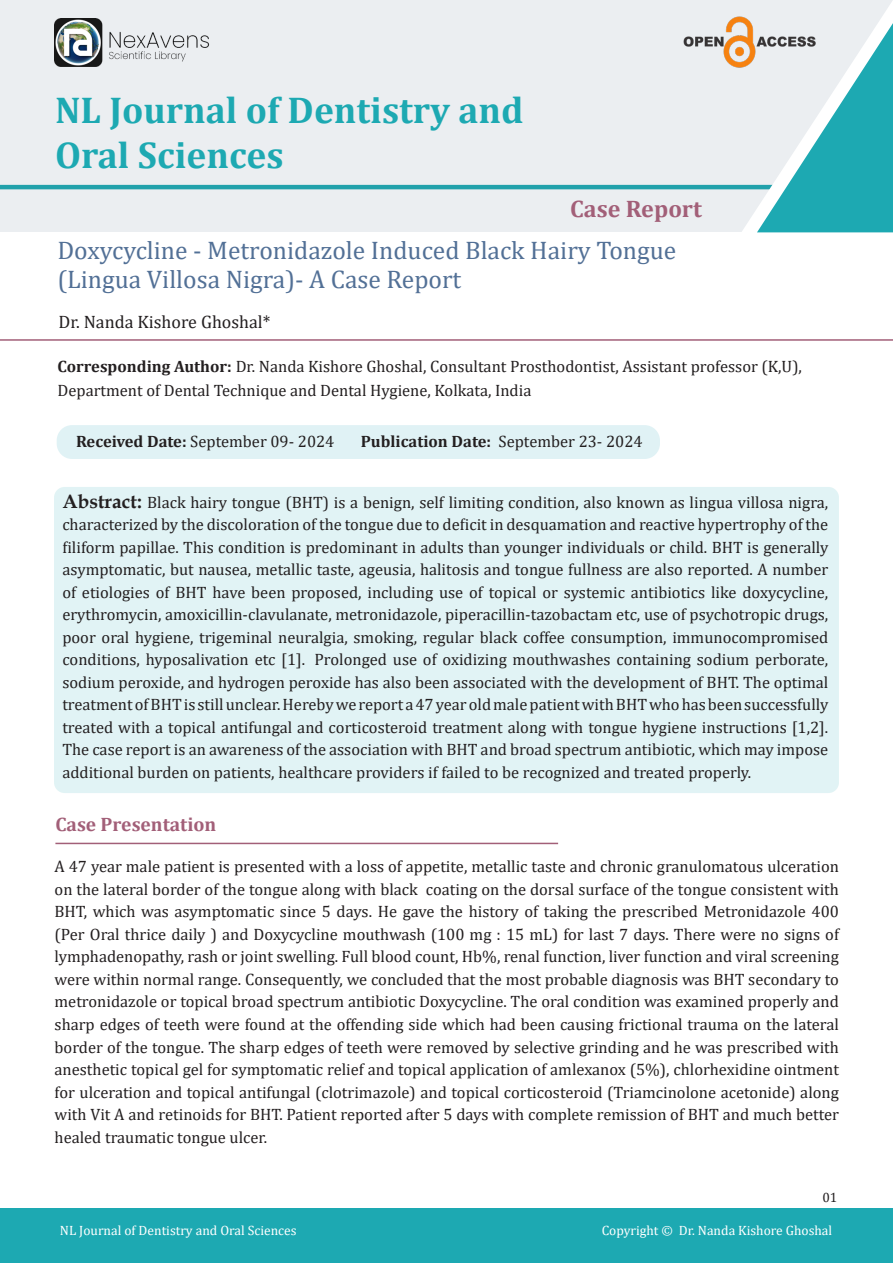
<style>
.page{position:relative;width:893px;height:1263px;background:#fff}
.page>*{position:absolute;margin:0;border:0;box-sizing:border-box;transform-origin:0 0}
.t1{font:700 37.5px "Cambria";color:#1da9b2}
.t2{font:25.5px "Cambria";color:#527096}
.t3{font:700 24px "Cambria";color:#a25f78}
.t4{font:700 19.5px "Cambria";color:#a25f78}
.t5{font:18px "Cambria";color:#231f20}
.t6{font:16.5px/22.5px "Cambria";color:#231f20;text-align:justify}
.t7{font:700 16.5px "Cambria";color:#231f20}
.t8{font:13.5px "Cambria";color:#fff}
.t9{font:13.5px "Cambria";color:#231f20}
.s1{font-weight:700}
.s2{font-weight:400}
.s3{font-family:"Book Antiqua";font-weight:700;font-size:19.5px}
</style>
<div class="page">
<div style="left:57px;top:425px;width:603px;height:34px;background:#e0f2f5;border-radius:15px"></div>
<div style="left:54px;top:487px;width:785px;height:306px;background:#e1f3f5;border-radius:11px"></div>
<div style="left:0;top:0;width:893px;height:232px;background:#ebeef1"></div>
<div style="left:0;top:1209px;width:893px;height:54px;background:#1da9b2"></div>
<hr style="left:0;top:185px;width:804px;height:4px;background:#21a1ab">
<hr style="left:0;top:339px;width:893px;height:2px;background:#a25f78">
<hr style="left:55px;top:843px;width:503px;height:1px;background:#a25f78">
<svg style="left:741px;top:1px;width:152px;height:231px"></svg>
<img style="left:683px;top:17px;width:134px;height:51px">
<img style="left:54px;top:18px;width:155px;height:48px">
<p class="t1" style="left:55px;top:83px;width:470px">NL Journal of Dentistry and</p>
<p class="t1" style="left:55px;top:128px;width:230px">Oral Sciences</p>
<p class="t3" style="left:570px;top:192px;width:133px">Case Report</p>
<p class="t2" style="left:57px;top:235px;width:620px">Doxycycline - Metronidazole Induced Black Hairy Tongue</p>
<p class="t2" style="left:57px;top:264px;width:405px">(Lingua Villosa Nigra)- A Case Report</p>
<p class="t5" style="left:58px;top:311px;width:214px">Dr. Nanda Kishore Ghoshal*</p>
<p class="t6" style="left:58px;top:355px;width:746px"><span class="s1">Corresponding Author:</span> Dr. Nanda Kishore Ghoshal, Consultant Prosthodontist, Assistant professor (K,U),</p>
<p class="t6" style="left:58px;top:379px;width:475px">Department of Dental Technique and Dental Hygiene, Kolkata, India</p>
<p class="t6" style="left:76px;top:430px;width:260px"><span class="s1">Received Date:</span> September 09- 2024</p>
<p class="t7" style="left:361px;top:430px;width:283px">Publication Date: <span class="s2">September 23- 2024</span></p>
<p class="t6" style="left:62px;top:491px;width:767px"><span class="s3">Abstract:</span> Black hairy tongue (BHT) is a benign, self limiting condition, also known as lingua villosa nigra, characterized by the discoloration of the tongue due to deficit in desquamation and reactive hypertrophy of the filiform papillae. This condition is predominant in adults than younger individuals or child. BHT is generally asymptomatic, but nausea, metallic taste, ageusia, halitosis and tongue fullness are also reported. A number of etiologies of BHT have been proposed, including use of topical or systemic antibiotics like doxycycline, erythromycin, amoxicillin-clavulanate, metronidazole, piperacillin-tazobactam etc, use of psychotropic drugs, poor oral hygiene, trigeminal neuralgia, smoking, regular black coffee consumption, immunocompromised conditions, hyposalivation etc [1]. Prolonged use of oxidizing mouthwashes containing sodium perborate, sodium peroxide, and hydrogen peroxide has also been associated with the development of BHT. The optimal treatment of BHT is still unclear. Hereby we report a 47 year old male patient with BHT who has been successfully treated with a topical antifungal and corticosteroid treatment along with tongue hygiene instructions [1,2].<br>The case report is an awareness of the association with BHT and broad spectrum antibiotic, which may impose additional burden on patients, healthcare providers if failed to be recognized and treated properly.</p>
<p class="t4" style="left:55px;top:810px;width:162px">Case Presentation</p>
<p class="t6" style="left:55px;top:855px;width:786px">A 47 year male patient is presented with a loss of appetite, metallic taste and chronic granulomatous ulceration on the lateral border of the tongue along with black coating on the dorsal surface of the tongue consistent with BHT, which was asymptomatic since 5 days. He gave the history of taking the prescribed Metronidazole 400 (Per Oral thrice daily ) and Doxycycline mouthwash (100 mg : 15 mL) for last 7 days. There were no signs of lymphadenopathy, rash or joint swelling. Full blood count, Hb%, renal function, liver function and viral screening were within normal range. Consequently, we concluded that the most probable diagnosis was BHT secondary to metronidazole or topical broad spectrum antibiotic Doxycycline. The oral condition was examined properly and sharp edges of teeth were found at the offending side which had been causing frictional trauma on the lateral border of the tongue. The sharp edges of teeth were removed by selective grinding and he was prescribed with anesthetic topical gel for symptomatic relief and topical application of amlexanox (5%), chlorhexidine ointment for ulceration and topical antifungal (clotrimazole) and topical corticosteroid (Triamcinolone acetonide) along with Vit A and retinoids for BHT. Patient reported after 5 days with complete remission of BHT and much better healed traumatic tongue ulcer.</p>
<p class="t9" style="left:822px;top:1189px;width:16px">01</p>
<p class="t8" style="left:60px;top:1222px;width:238px">NL Journal of Dentistry and Oral Sciences</p>
<p class="t8" style="left:602px;top:1222px;width:232px">Copyright © Dr. Nanda Kishore Ghoshal</p>
</div>
